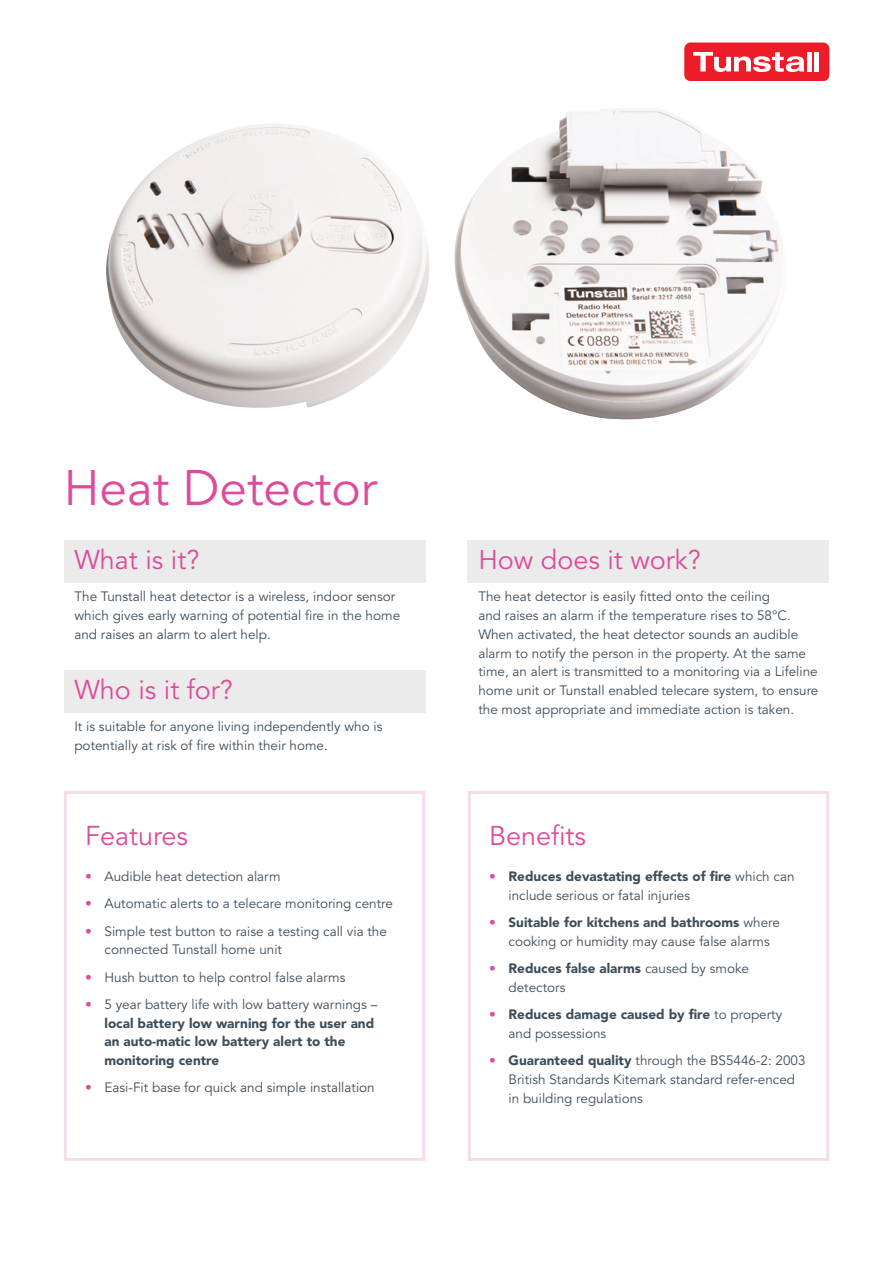
<style>
.page{position:relative;width:893px;height:1263px;background:#fff}
.page>*{position:absolute;margin:0;border:0;box-sizing:border-box;transform-origin:0 0}
.t1{font:49.5px "Avenir LT Std";color:#dd4b9a}
.t2{font:27px "Avenir LT Std";color:#dd4b9a}
.t3{font:13.5px/18.8px "Avenir LT Std";color:#3d4d5a}
.t4{font:900 13.5px/18.8px "Avenir LT Std";color:#3d4d5a}
.s1{color:#dd4b9a}
.s2{font-weight:400;color:#dd4b9a}
.s3{font-weight:400}
.s4{font-weight:900}
</style>
<div class="page">
<img style="left:106px;top:109px;width:676px;height:311px">
<div style="left:684px;top:43px;width:145px;height:38px;background:#ed1c29;border-radius:6px"></div>
<svg style="left:693px;top:52px;width:111px;height:20px"></svg>
<hr style="left:807px;top:52px;width:4px;height:19px;background:#fff">
<div style="left:814px;top:52px;width:5px;height:19px;background:#fff"></div>
<div style="left:64px;top:540px;width:361px;height:43px;background:#ebebeb"></div>
<div style="left:468px;top:540px;width:361px;height:43px;background:#ebebeb"></div>
<div style="left:64px;top:670px;width:361px;height:42px;background:#ebebeb"></div>
<h1 class="t1" style="left:64px;top:460px;width:315px">Heat Detector</h1>
<h2 class="t2" style="left:74px;top:545px;width:126px">What is it?</h2>
<h2 class="t2" style="left:478px;top:545px;width:224px">How does it work?</h2>
<p class="t3" style="left:74px;top:588px;width:327px">The Tunstall heat detector is a wireless, indoor sensor which gives early warning of potential fire in the home and raises an alarm to alert help.</p>
<p class="t3" style="left:478px;top:588px;width:342px">The heat detector is easily fitted onto the ceiling<br>and raises an alarm if the temperature rises to 58°C.<br>When activated, the heat detector sounds an audible alarm to notify the person in the property. At the same time, an alert is transmitted to a monitoring via a Lifeline home unit or Tunstall enabled telecare system, to ensure the most appropriate and immediate action is taken.</p>
<p class="t3" style="left:74px;top:717px;width:310px">It is suitable for anyone living independently who is potentially at risk of fire within their home.</p>
<h2 class="t2" style="left:74px;top:674px;width:160px">Who is it for?</h2>
<h2 class="t2" style="left:85px;top:820px;width:105px">Features</h2>
<p class="t3" style="left:85px;top:867px;width:197px"><span class="s1">•</span> Audible heat detection alarm</p>
<p class="t3" style="left:85px;top:895px;width:309px"><span class="s1">•</span> Automatic alerts to a telecare monitoring centre</p>
<p class="t3" style="left:105px;top:922px;width:284px;text-indent:-19px"><span class="s1">•</span> Simple test button to raise a testing call via the connected Tunstall home unit</p>
<p class="t3" style="left:85px;top:968px;width:262px"><span class="s1">•</span> Hush button to help control false alarms</p>
<p class="t4" style="left:105px;top:995px;width:274px;text-indent:-19px"><span class="s2">•</span> <span class="s3">5 year battery life with low battery warnings – </span>local battery low warning for the user and an auto-matic low battery alert to the monitoring centre</p>
<p class="t3" style="left:85px;top:1079px;width:291px"><span class="s1">•</span> Easi-Fit base for quick and simple installation</p>
<h2 class="t2" style="left:489px;top:820px;width:99px">Benefits</h2>
<p class="t3" style="left:508px;top:867px;width:288px;text-indent:-19px"><span class="s1">•</span> <span class="s4">Reduces devastating effects of fire</span> which can include serious or fatal injuries</p>
<p class="t3" style="left:508px;top:913px;width:273px;text-indent:-19px"><span class="s1">•</span> <span class="s4">Suitable for kitchens and bathrooms</span> where cooking or humidity may cause false alarms</p>
<p class="t3" style="left:508px;top:959px;width:242px;text-indent:-19px"><span class="s1">•</span> <span class="s4">Reduces false alarms</span> caused by smoke detectors</p>
<p class="t4" style="left:508px;top:1005px;width:275px;text-indent:-19px"><span class="s2">•</span> Reduces damage caused by fire <span class="s3">to property and possessions</span></p>
<p class="t3" style="left:508px;top:1051px;width:299px;text-indent:-19px"><span class="s1">•</span> <span class="s4">Guaranteed quality</span> through the BS5446-2: 2003<br>British Standards Kitemark standard refer-enced in building regulations</p>
</div>
